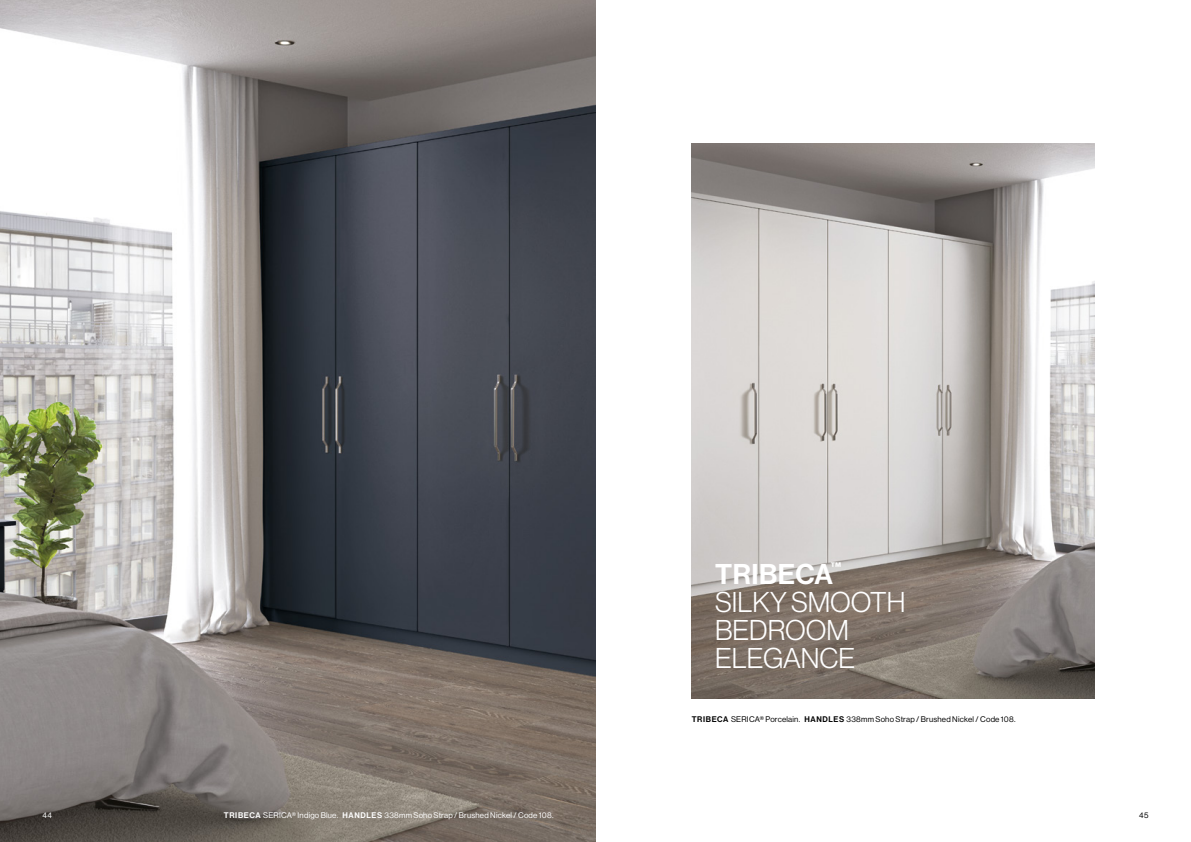
<style>
.page{position:relative;width:1191px;height:842px;background:#fff}
.page>*{position:absolute;margin:0;border:0;box-sizing:border-box;transform-origin:0 0}
.t1{font:28px/28px "N Haas Grotesk DS Std 45 Lt";color:#fff}
.t2{font:28px "N Haas Grotesk DS Std 65 Md";letter-spacing:.015em;color:#fff}
.t3{font:8px "N Haas Grotesk DS Pro 55 Rg";letter-spacing:.025em;color:#fff}
.t4{font:8px "N Haas Grotesk DS Pro 55 Rg";letter-spacing:.025em;color:#000}
.s1{font-family:"N Haas Grotesk DS Std 65 Md"}
</style>
<div class="page">
<img style="left:692px;top:143px;width:402px;height:556px">
<img style="left:0;top:0;width:595px;height:842px">
<h1 class="t2" style="left:715px;top:558px;width:128px">TRIBECA<sup>™</sup></h1>
<h1 class="t1" style="left:715px;top:588px;width:192px">SILKY SMOOTH<br>BEDROOM<br>ELEGANCE</h1>
<p class="t4" style="left:692px;top:715px;width:325px"><span class="s1">TRIBECA</span> SERICA® Porcelain. <span class="s1">HANDLES</span> 338mm Soho Strap / Brushed Nickel / Code 108.</p>
<p class="t3" style="left:224px;top:811px;width:331px"><span class="s1">TRIBECA</span> SERICA® Indigo Blue. <span class="s1">HANDLES</span> 338mm Soho Strap / Brushed Nickel / Code 108.</p>
<p class="t3" style="left:43px;top:811px;width:11px">44</p>
<p class="t4" style="left:1139px;top:811px;width:11px">45</p>
</div>
